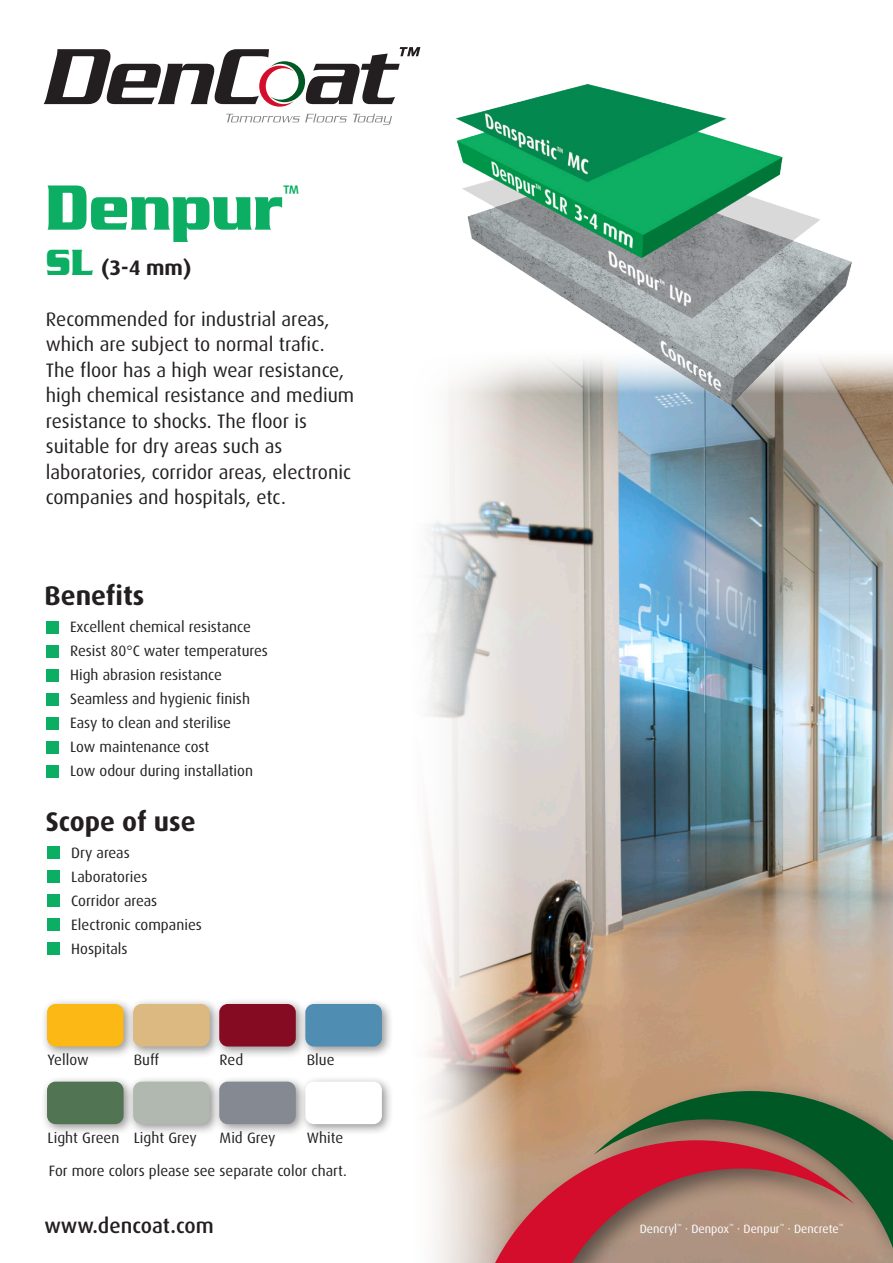
<style>
.page{position:relative;width:893px;height:1263px;background:#fff}
.page>*{position:absolute;margin:0;border:0;box-sizing:border-box;transform-origin:0 0}
.Normal{font:900 63px "Julius";color:#0bae62;scale:.9 1}
.Normal-2{font:700 27px "Dax";color:#231f20}
.Normal-3{font:700 24px "Dax";color:#0bae62;scale:.9 1}
.Normal-4{font:500 21px "Dax";color:#231f20}
.Normal-5{font:700 21px "Dax";color:#231f20}
.Normal-6{font:19.5px/25.5px "Dax";color:#231f20}
.Normal-7{font:15px "Dax";color:#231f20}
.Normal-8{font:12px "Dax";color:#fff}
.s1{font-family:"Julius";font-weight:900;font-size:36px;color:#0bae62}
</style>
<div class="page">
<img style="left:427px;top:358px;width:466px;height:905px">
<svg style="left:44px;top:47px;width:376px;height:60px"></svg>
<svg style="left:226px;top:114px;width:121px;height:8px"></svg>
<svg style="left:353px;top:114px;width:39px;height:11px"></svg>
<div style="left:41px;top:998px;width:95px;height:60px;background:#231f20;opacity:.49"></div>
<div style="left:47px;top:1004px;width:77px;height:42px;background:#fcb814;border-radius:9px"></div>
<div style="left:127px;top:998px;width:95px;height:60px;background:#231f20;opacity:.49"></div>
<div style="left:133px;top:1004px;width:77px;height:42px;background:#dbb980;border-radius:9px"></div>
<div style="left:213px;top:998px;width:95px;height:60px;background:#231f20;opacity:.49"></div>
<div style="left:219px;top:1004px;width:77px;height:42px;background:#850b22;border-radius:9px"></div>
<div style="left:299px;top:997px;width:95px;height:62px;background:#231f20;opacity:.49"></div>
<div style="left:305px;top:1004px;width:77px;height:42px;background:#4f8db2;border-radius:9px"></div>
<div style="left:41px;top:1076px;width:95px;height:60px;background:#231f20;opacity:.49"></div>
<div style="left:47px;top:1081px;width:77px;height:43px;background:#517452;border-radius:9px"></div>
<div style="left:127px;top:1076px;width:95px;height:60px;background:#231f20;opacity:.49"></div>
<div style="left:133px;top:1081px;width:77px;height:43px;background:#b1b8af;border-radius:9px"></div>
<div style="left:213px;top:1076px;width:95px;height:60px;background:#231f20;opacity:.49"></div>
<div style="left:219px;top:1081px;width:77px;height:43px;background:#848992;border-radius:9px"></div>
<div style="left:299px;top:1076px;width:95px;height:60px;background:#231f20;opacity:.49"></div>
<div style="left:305px;top:1081px;width:77px;height:43px;background:#fff;border-radius:9px"></div>
<div style="left:488px;top:1081px;width:405px;height:182px;background:#231f20;opacity:.6"></div>
<svg style="left:594px;top:1091px;width:299px;height:172px;background:#57734c"></svg>
<svg style="left:470px;top:1140px;width:384px;height:123px;background:#b46d66"></svg>
<div style="left:46px;top:621px;width:13px;height:12px;background:#0bae62"></div>
<div style="left:46px;top:645px;width:13px;height:12px;background:#0bae62"></div>
<div style="left:46px;top:669px;width:13px;height:12px;background:#0bae62"></div>
<div style="left:46px;top:693px;width:13px;height:12px;background:#0bae62"></div>
<div style="left:46px;top:717px;width:13px;height:12px;background:#0bae62"></div>
<div style="left:46px;top:741px;width:13px;height:12px;background:#0bae62"></div>
<div style="left:46px;top:765px;width:13px;height:12px;background:#0bae62"></div>
<div style="left:47px;top:846px;width:13px;height:13px;background:#0bae62"></div>
<div style="left:47px;top:870px;width:13px;height:13px;background:#0bae62"></div>
<div style="left:47px;top:894px;width:13px;height:13px;background:#0bae62"></div>
<div style="left:47px;top:918px;width:13px;height:13px;background:#0bae62"></div>
<div style="left:47px;top:942px;width:13px;height:13px;background:#0bae62"></div>
<img style="left:450px;top:84px;width:408px;height:326px">
<p class="Normal" style="left:46px;top:172px;width:265px">Denpur</p>
<p class="Normal-3" style="left:283px;top:180px;width:20px">™</p>
<p class="Normal-5" style="left:46px;top:256px;width:147px"><span class="s1">SL</span> (3-4 mm)</p>
<p class="Normal-6" style="left:46px;top:306px;width:285px">Recommended for industrial areas, which are subject to normal trafic.</p>
<p class="Normal-6" style="left:46px;top:357px;width:310px">The floor has a high wear resistance, high chemical resistance and medium resistance to shocks. The floor is suitable for dry areas such as laboratories, corridor areas, electronic companies and hospitals, etc.</p>
<p class="Normal-2" style="left:45px;top:581px;width:101px">Benefits</p>
<p class="Normal-7" style="left:70px;top:619px;width:182px">Excellent chemical resistance</p>
<p class="Normal-7" style="left:70px;top:643px;width:199px">Resist 80°C water temperatures</p>
<p class="Normal-7" style="left:70px;top:667px;width:153px">High abrasion resistance</p>
<p class="Normal-7" style="left:70px;top:691px;width:181px">Seamless and hygienic finish</p>
<p class="Normal-7" style="left:70px;top:715px;width:162px">Easy to clean and sterilise</p>
<p class="Normal-7" style="left:70px;top:739px;width:141px">Low maintenance cost</p>
<p class="Normal-7" style="left:70px;top:763px;width:184px">Low odour during installation</p>
<p class="Normal-2" style="left:46px;top:806px;width:151px">Scope of use</p>
<p class="Normal-7" style="left:71px;top:844px;width:60px">Dry areas</p>
<p class="Normal-7" style="left:71px;top:868px;width:78px">Laboratories</p>
<p class="Normal-7" style="left:71px;top:892px;width:87px">Corridor areas</p>
<p class="Normal-7" style="left:71px;top:916px;width:132px">Electronic companies</p>
<p class="Normal-7" style="left:71px;top:940px;width:58px">Hospitals</p>
<p class="Normal-7" style="left:48px;top:1051px;width:43px">Yellow</p>
<p class="Normal-7" style="left:134px;top:1051px;width:27px">Buff</p>
<p class="Normal-7" style="left:220px;top:1051px;width:25px">Red</p>
<p class="Normal-7" style="left:307px;top:1051px;width:29px">Blue</p>
<p class="Normal-7" style="left:48px;top:1129px;width:73px">Light Green</p>
<p class="Normal-7" style="left:134px;top:1129px;width:65px">Light Grey</p>
<p class="Normal-7" style="left:220px;top:1129px;width:57px">Mid Grey</p>
<p class="Normal-7" style="left:307px;top:1129px;width:38px">White</p>
<p class="Normal-7" style="left:49px;top:1163px;width:300px">For more colors please see separate color chart.</p>
<p class="Normal-4" style="left:44px;top:1214px;width:171px">www.dencoat.com</p>
<p class="Normal-8" style="left:640px;top:1222px;width:205px">Dencryl<sup>™</sup> · Denpox<sup>™</sup> · Denpur<sup>™</sup> · Dencrete<sup>™</sup></p>
</div>
